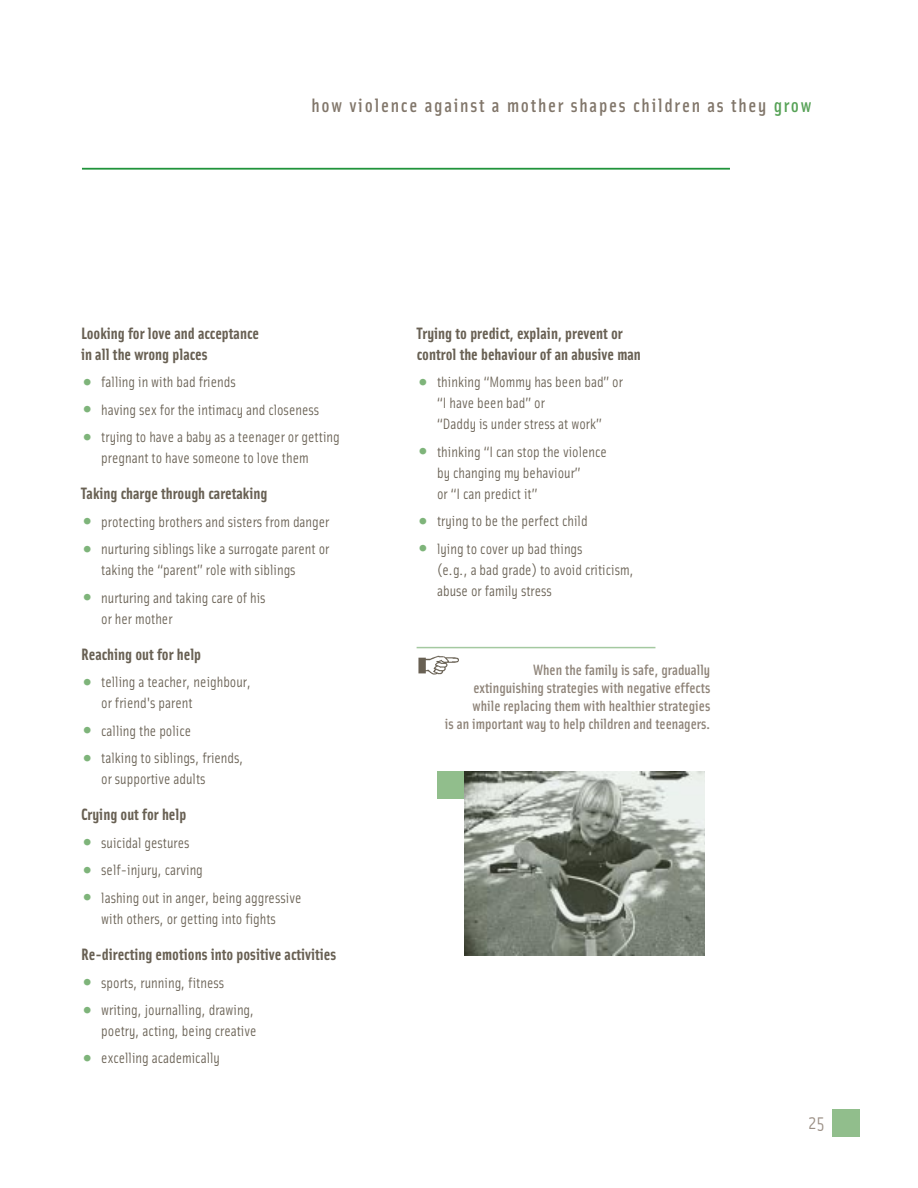
<style>
.page{position:relative;width:918px;height:1188px;background:#fff}
.page>*{position:absolute;margin:0;border:0;box-sizing:border-box;transform-origin:0 0}
.t1{font:500 19.5px "Solex";letter-spacing:.09em;color:#81766a}
.t2{font:19.5px "Solex";color:#9b8f85}
.t3{font:700 16.5px/21px "Solex";color:#686053}
.t4{font:15px/21px "Solex";color:#686053}
.t5{font:500 15px/18px "Solex";color:#8d8277;text-align:right}
.s1{color:#57a257}
.s2{font-size:36px;color:#7eb47a}
</style>
<div class="page">
<hr style="left:82px;top:168px;width:648px;height:2px;background:#20933b">
<div style="left:832px;top:1110px;width:28px;height:27px;background:#91be8c"></div>
<div style="left:438px;top:772px;width:27px;height:27px;background:#91be8c"></div>
<img style="left:418px;top:655px;width:41px;height:20px">
<hr style="left:417px;top:647px;width:238px;height:1px;background:#a4c9a0">
<img style="left:464px;top:772px;width:241px;height:183px">
<h1 class="t1" style="left:311px;top:98px;width:502px">how violence against a mother shapes children as they <span class="s1">grow</span></h1>
<p class="t3" style="left:81px;top:324px;width:180px">Looking for love and acceptance in all the wrong places</p>
<p class="t4" style="left:81px;top:373px;width:156px"><span class="s2">•</span> falling in with bad friends</p>
<p class="t4" style="left:81px;top:401px;width:240px"><span class="s2">•</span> having sex for the intimacy and closeness</p>
<p class="t4" style="left:101px;top:428px;width:240px;text-indent:-20px"><span class="s2">•</span> trying to have a baby as a teenager or getting pregnant to have someone to love them</p>
<p class="t3" style="left:81px;top:485px;width:188px">Taking charge through caretaking</p>
<p class="t4" style="left:81px;top:513px;width:250px"><span class="s2">•</span> protecting brothers and sisters from danger</p>
<p class="t4" style="left:101px;top:540px;width:230px;text-indent:-20px"><span class="s2">•</span> nurturing siblings like a surrogate parent or taking the “parent” role with siblings</p>
<p class="t4" style="left:101px;top:589px;width:166px;text-indent:-20px"><span class="s2">•</span> nurturing and taking care of his or her mother</p>
<p class="t3" style="left:81px;top:645px;width:122px">Reaching out for help</p>
<p class="t4" style="left:101px;top:673px;width:151px;text-indent:-20px"><span class="s2">•</span> telling a teacher, neighbour, or friend's parent</p>
<p class="t4" style="left:81px;top:722px;width:112px"><span class="s2">•</span> calling the police</p>
<p class="t4" style="left:101px;top:749px;width:144px;text-indent:-20px"><span class="s2">•</span> talking to siblings, friends, or supportive adults</p>
<p class="t3" style="left:81px;top:806px;width:107px">Crying out for help</p>
<p class="t4" style="left:81px;top:834px;width:110px"><span class="s2">•</span> suicidal gestures</p>
<p class="t4" style="left:81px;top:861px;width:123px"><span class="s2">•</span> self-injury, carving</p>
<p class="t4" style="left:81px;top:889px;width:222px;text-align:center"><span class="s2">•</span> lashing out in anger, being aggressive with others, or getting into fights</p>
<p class="t3" style="left:81px;top:946px;width:257px">Re-directing emotions into positive activities</p>
<p class="t4" style="left:81px;top:973px;width:145px"><span class="s2">•</span> sports, running, fitness</p>
<p class="t4" style="left:81px;top:1001px;width:177px;text-align:right"><span class="s2">•</span> writing, journalling, drawing, poetry, acting, being creative</p>
<p class="t4" style="left:81px;top:1049px;width:140px"><span class="s2">•</span> excelling academically</p>
<p class="t3" style="left:417px;top:324px;width:226px">Trying to predict, explain, prevent or control the behaviour of an abusive man</p>
<p class="t4" style="left:437px;top:373px;width:187px;text-indent:-20px"><span class="s2">•</span> thinking “Mommy has been bad” or “I have been bad” or<br>“Daddy is under stress at work”</p>
<p class="t4" style="left:437px;top:443px;width:171px;text-indent:-20px"><span class="s2">•</span> thinking “I can stop the violence by changing my behaviour”<br>or “I can predict it”</p>
<p class="t4" style="left:417px;top:512px;width:172px"><span class="s2">•</span> trying to be the perfect child</p>
<p class="t4" style="left:437px;top:540px;width:198px;text-indent:-20px"><span class="s2">•</span> lying to cover up bad things<br>(e.g., a bad grade) to avoid criticism, abuse or family stress</p>
<p class="t5" style="left:445px;top:663px;width:267px">When the family is safe, gradually<br>extinguishing strategies with negative effects while replacing them with healthier strategies<br>is an important way to help children and teenagers.</p>
<h1 class="t2" style="left:808px;top:1115px;width:18px">25</h1>
</div>
